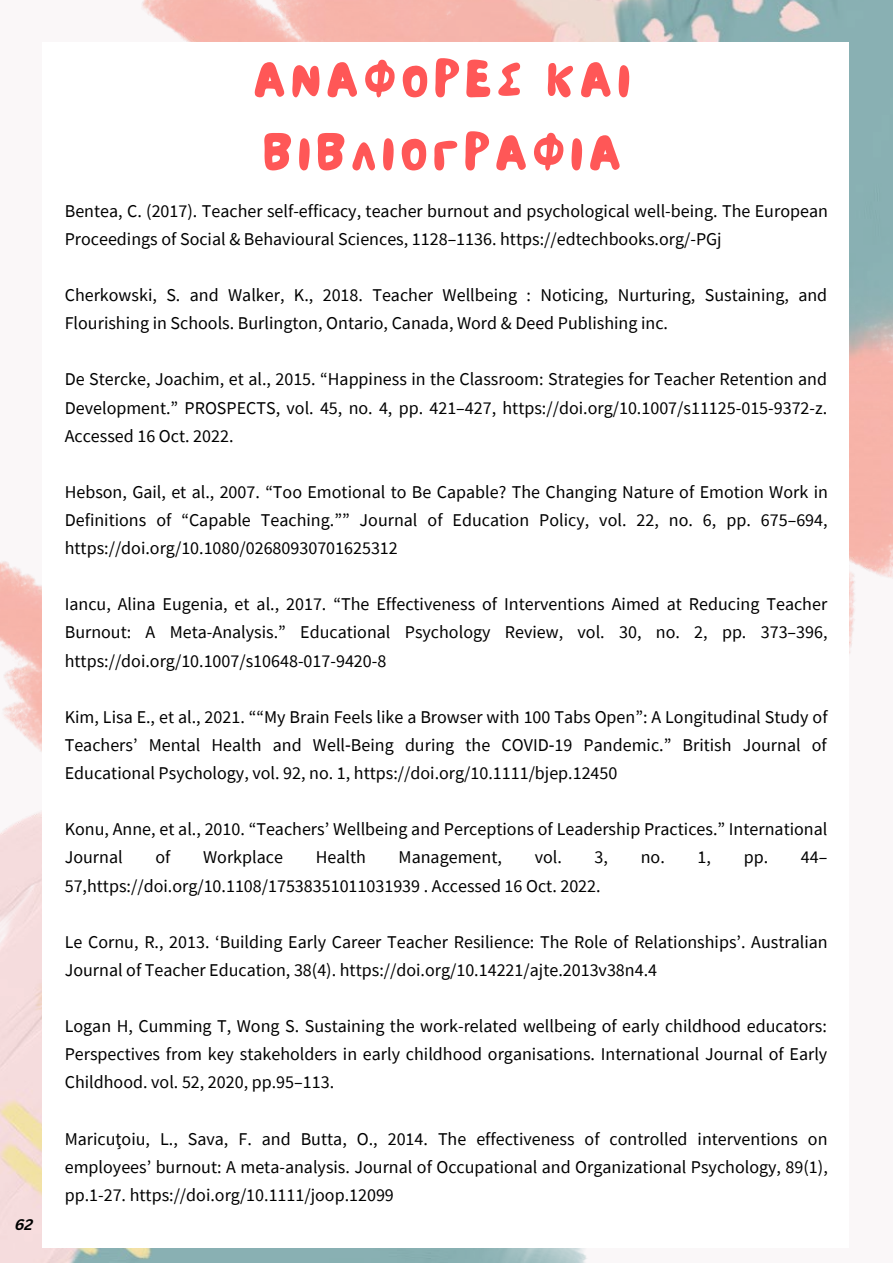
<style>
.page{position:relative;width:893px;height:1264px;background:#fff}
.page>*{position:absolute;margin:0;border:0;box-sizing:border-box;transform-origin:0 0}
.t1{font:52.5px/73.1px "NF Lepetitcochon Regular";letter-spacing:.125em;color:#ff5757}
.t2{font:18px/28px "Source Sans Pro";color:#000;text-align:justify}
.t3{font:italic 700 15px "Canva Sans";color:#000}
.s1{font-family:"Noto Sans"}
</style>
<div class="page">
<div style="left:0;top:0;width:892px;height:1262px;background:#faf7f8"></div>
<img style="left:0;top:561px;width:42px;height:191px">
<img style="left:0;top:812px;width:587px;height:450px">
<img style="left:142px;top:0;width:750px;height:654px">
<div style="left:43px;top:43px;width:805px;height:1204px;background:#fff"></div>
<p class="t3" style="left:15px;top:1218px;width:20px">62</p>
<h1 class="t1" style="left:254px;top:47px;width:377px">ΑΝΑΦΟΡΕΣ ΚΑΙ<br>ΒΙΒΛΙΟΓΡΑΦΙΑ</h1>
<p class="t2" style="left:65px;top:196px;width:764px">Bentea, C. (2017). Teacher self-efficacy, teacher burnout and psychological well-being. The European<br>Proceedings of Social &amp; Behavioural Sciences, 1128–1136. https://edtechbooks.org/-PGj</p>
<p class="t2" style="left:65px;top:281px;width:764px">Cherkowski, S. and Walker, K., 2018. Teacher Wellbeing : Noticing, Nurturing, Sustaining, and<br>Flourishing in Schools. Burlington, Ontario, Canada, Word &amp; Deed Publishing inc.</p>
<p class="t2" style="left:65px;top:365px;width:764px">De Stercke, Joachim, et al., 2015. “Happiness in the Classroom: Strategies for Teacher Retention and Development.” PROSPECTS, vol. 45, no. 4, pp. 421–427, https://doi.org/10.1007/s11125-015-9372-z.<br>Accessed 16 Oct. 2022.</p>
<p class="t2" style="left:65px;top:477px;width:764px">Hebson, Gail, et al., 2007. “Too Emotional to Be Capable? The Changing Nature of Emotion Work in Definitions of “Capable Teaching.”” Journal of Education Policy, vol. 22, no. 6, pp. 675–694, https://doi.org/10.1080/02680930701625312</p>
<p class="t2" style="left:65px;top:590px;width:764px">Iancu, Alina Eugenia, et al., 2017. “The Effectiveness of Interventions Aimed at Reducing Teacher Burnout: A Meta-Analysis.” Educational Psychology Review, vol. 30, no. 2, pp. 373–396, https://doi.org/10.1007/s10648-017-9420-8</p>
<p class="t2" style="left:65px;top:702px;width:764px">Kim, Lisa E., et al., 2021. ““My Brain Feels like a Browser with 100 Tabs Open”: A Longitudinal Study of Teachers’ Mental Health and Well<span class="s1">‐</span>Being during the COVID<span class="s1">‐</span>19 Pandemic.” British Journal of Educational Psychology, vol. 92, no. 1, https://doi.org/10.1111/bjep.12450</p>
<p class="t2" style="left:65px;top:814px;width:764px">Konu, Anne, et al., 2010. “Teachers’ Wellbeing and Perceptions of Leadership Practices.” International<br>Journal</p>
<p class="t2" style="left:155px;top:843px;width:16px">of</p>
<p class="t2" style="left:203px;top:843px;width:81px">Workplace</p>
<p class="t2" style="left:316px;top:843px;width:52px">Health</p>
<p class="t2" style="left:398px;top:843px;width:105px">Management,</p>
<p class="t2" style="left:534px;top:843px;width:29px">vol.</p>
<p class="t2" style="left:594px;top:843px;width:15px">3,</p>
<p class="t2" style="left:640px;top:843px;width:72px">no. 1,</p>
<p class="t2" style="left:743px;top:843px;width:85px">pp. 44–</p>
<p class="t2" style="left:65px;top:871px;width:537px">57,https://doi.org/10.1108/17538351011031939 . Accessed 16 Oct. 2022.</p>
<p class="t2" style="left:65px;top:927px;width:764px">Le Cornu, R., 2013. ‘Building Early Career Teacher Resilience: The Role of Relationships’. Australian<br>Journal of Teacher Education, 38(4). https://doi.org/10.14221/ajte.2013v38n4.4</p>
<p class="t2" style="left:65px;top:1011px;width:764px">Logan H, Cumming T, Wong S. Sustaining the work-related wellbeing of early childhood educators:<br>Perspectives from key stakeholders in early childhood organisations. International Journal of Early Childhood. vol. 52, 2020, pp.95–113.</p>
<p class="t2" style="left:65px;top:1124px;width:764px">Maricuţoiu, L., Sava, F. and Butta, O., 2014. The effectiveness of controlled interventions on employees’ burnout: A meta-analysis. Journal of Occupational and Organizational Psychology, 89(1), pp.1-27. https://doi.org/10.1111/joop.12099</p>
</div>
